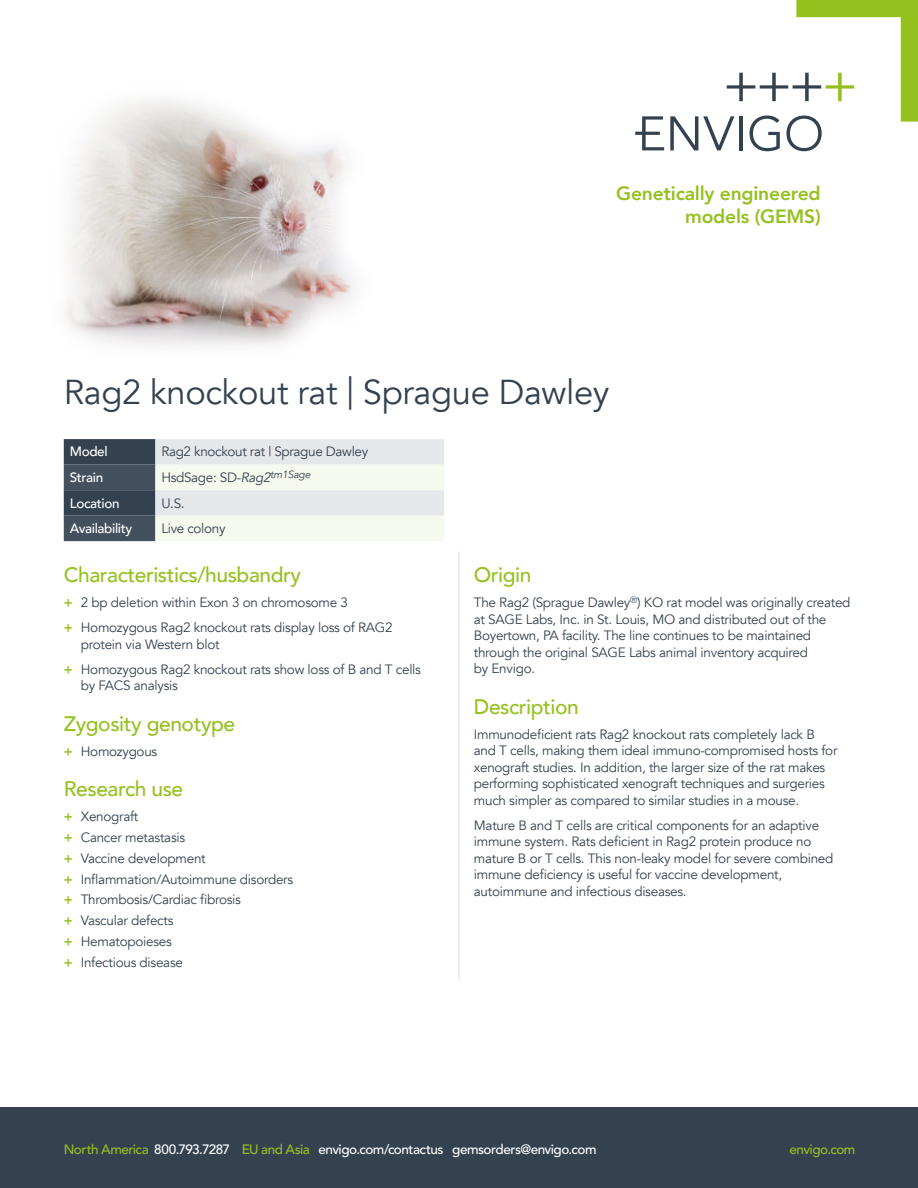
<style>
.page{position:relative;width:918px;height:1188px;background:#fff}
.page>*{position:absolute;margin:0;border:0;box-sizing:border-box;transform-origin:0 0}
.t1{font:34.5px "Avenir";letter-spacing:-.01em;color:#344250}
.t2{font:500 21px "Avenir";letter-spacing:-.02em;color:#95c11f}
.t3{font:800 19.2px/23.1px "Avenir";letter-spacing:-.01em;color:#95c11f;text-align:right}
.t4{font:13.5px/16.5px "Avenir";letter-spacing:-.02em;color:#344250}
.t5{font:500 13.5px "Avenir LT Std";letter-spacing:-.035em;color:#fff}
.t6{font:500 13.5px "Avenir";letter-spacing:-.025em;color:#fff}
.t7{font:500 13.5px "Avenir LT Std";letter-spacing:-.035em;color:#95c11f}
.s1{font-size:43.8px}
.s2{font-style:italic}
.s3{font-weight:800;color:#95c11f}
.s4{color:#95c11f}
</style>
<div class="page">
<img style="left:64px;top:98px;width:292px;height:249px">
<svg style="left:636px;top:116px;width:28px;height:34px"></svg>
<svg style="left:670px;top:0;width:248px;height:151px"></svg>
<svg style="left:64px;top:439px;width:380px;height:102px;background:#c3c8c8"></svg>
<hr style="left:458px;top:551px;width:2px;height:429px;background:#e6e7eb">
<div style="left:0;top:1108px;width:918px;height:80px;background:#344250"></div>
<h3 class="t3" style="left:616px;top:182px;width:206px">Genetically engineered models (GEMS)</h3>
<h1 class="t1" style="left:64px;top:372px;width:547px">Rag2 knockout rat <span class="s1">|</span> Sprague Dawley</h1>
<p class="t6" style="left:70px;top:440px;width:39px">Model</p>
<p class="t4" style="left:161px;top:444px;width:208px">Rag2 knockout rat | Sprague Dawley</p>
<p class="t6" style="left:70px;top:466px;width:35px">Strain</p>
<p class="t4" style="left:161px;top:469px;width:151px">HsdSage: SD-<span class="s2">Rag2</span><sup>tm1Sage</sup></p>
<p class="t6" style="left:70px;top:491px;width:51px">Location</p>
<p class="t4" style="left:161px;top:495px;width:25px">U.S.</p>
<p class="t6" style="left:70px;top:517px;width:64px">Availability</p>
<p class="t4" style="left:161px;top:520px;width:66px">Live colony</p>
<h2 class="t2" style="left:64px;top:557px;width:239px">Characteristics/husbandry</h2>
<p class="t4" style="left:64px;top:590px;width:330px;line-height:25px"><span class="s3">+</span> 2 bp deletion within Exon 3 on chromosome 3<br><span class="s3">+</span> Homozygous Rag2 knockout rats display loss of RAG2</p>
<p class="t4" style="left:64px;top:632px;width:359px;line-height:25px;text-indent:17px">protein via Western blot<br><span class="s3">+</span> Homozygous Rag2 knockout rats show loss of B and T cells</p>
<p class="t4" style="left:81px;top:678px;width:99px">by FACS analysis</p>
<h2 class="t2" style="left:64px;top:705px;width:173px">Zygosity genotype</h2>
<p class="t4" style="left:64px;top:743px;width:95px"><span class="s3">+</span> Homozygous</p>
<h2 class="t2" style="left:64px;top:771px;width:121px">Research use</h2>
<p class="t4" style="left:64px;top:807px;width:231px;line-height:20.7px"><span class="s3">+</span> Xenograft<br><span class="s3">+</span> Cancer metastasis<br><span class="s3">+</span> Vaccine development<br><span class="s3">+</span> Inflammation/Autoimmune disorders <span class="s3">+</span> Thrombosis/Cardiac fibrosis<br><span class="s3">+</span> Vascular defects<br><span class="s3">+</span> Hematopoieses<br><span class="s3">+</span> Infectious disease</p>
<h2 class="t2" style="left:474px;top:557px;width:59px">Origin</h2>
<p class="t4" style="left:474px;top:595px;width:378px">The Rag2 (Sprague Dawley<sup>®</sup>) KO rat model was originally created at SAGE Labs, Inc. in St. Louis, MO and distributed out of the Boyertown, PA facility. The line continues to be maintained through the original SAGE Labs animal inventory acquired<br>by Envigo.</p>
<h2 class="t2" style="left:474px;top:688px;width:107px">Description</h2>
<p class="t4" style="left:474px;top:726px;width:365px">Immunodeficient rats Rag2 knockout rats completely lack B and T cells, making them ideal immuno-compromised hosts for xenograft studies. In addition, the larger size of the rat makes performing sophisticated xenograft techniques and surgeries much simpler as compared to similar studies in a mouse.</p>
<p class="t4" style="left:474px;top:817px;width:361px">Mature B and T cells are critical components for an adaptive immune system. Rats deficient in Rag2 protein produce no mature B or T cells. This non-leaky model for severe combined immune deficiency is useful for vaccine development, autoimmune and infectious diseases.</p>
<p class="t5" style="left:64px;top:1141px;width:534px"><span class="s4">North America</span> 800.793.7287 <span class="s4">EU and Asia</span> envigo.com/contactus gemsorders@envigo.com</p>
<p class="t7" style="left:789px;top:1141px;width:67px">envigo.com</p>
</div>
